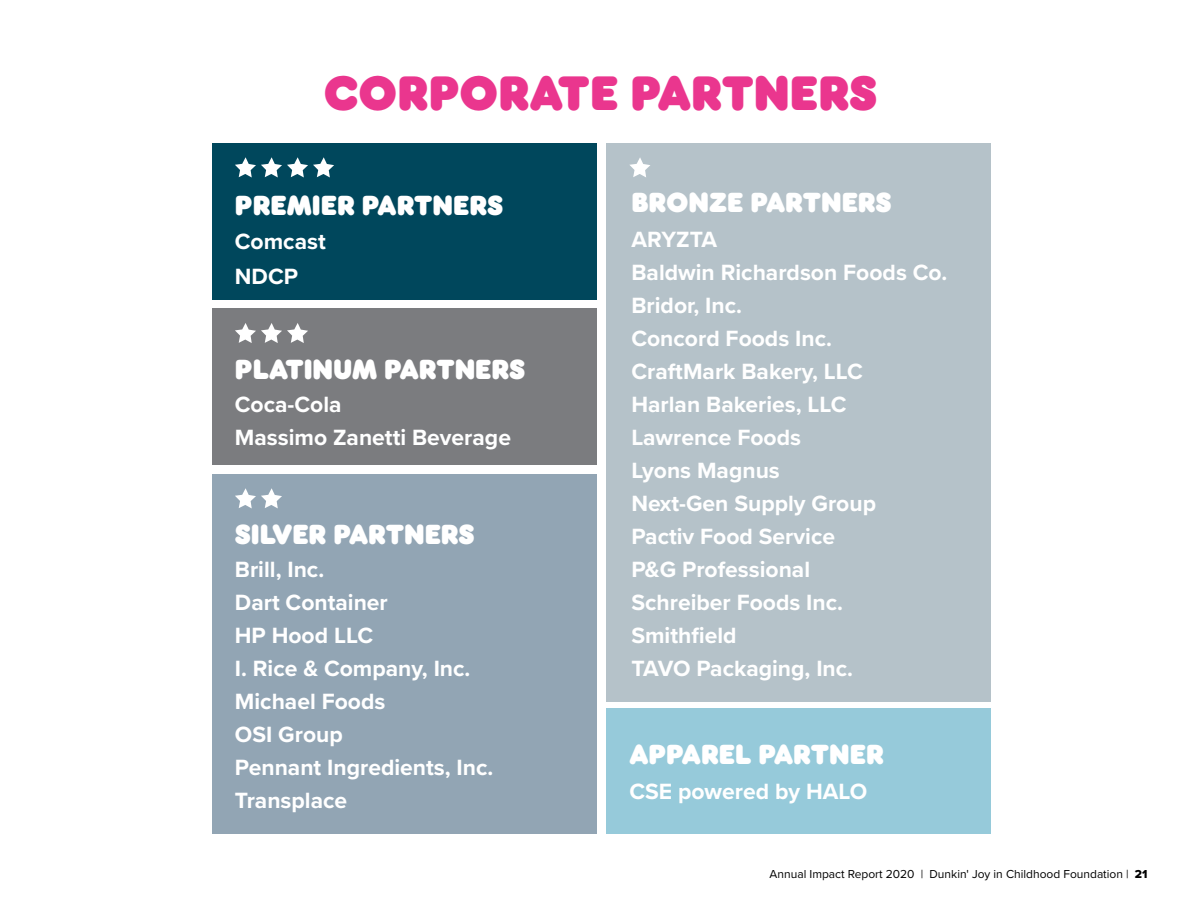
<style>
.page{position:relative;width:1188px;height:918px;background:#fff}
.page>*{position:absolute;margin:0;border:0;box-sizing:border-box;transform-origin:0 0}
.t1{font:48px "Dunkin Sans Display";color:#ea368e}
.t2{font:27.45px "Dunkin Sans Display";color:#fff}
.t3{font:700 22.95px/33px "Proxima Nova";color:#fff}
.t4{font:12px "Proxima Nova";color:#000}
.s1{font-family:"Proxima Nova Extrabld"}
</style>
<div class="page">
<div style="left:607px;top:144px;width:384px;height:558px;background:#b5c2c9"></div>
<div style="left:212px;top:144px;width:385px;height:156px;background:#00475c"></div>
<div style="left:212px;top:308px;width:385px;height:156px;background:#7b7c7f"></div>
<div style="left:212px;top:474px;width:385px;height:360px;background:#92a5b4"></div>
<div style="left:607px;top:709px;width:384px;height:125px;background:#96cada"></div>
<svg style="left:235px;top:157px;width:99px;height:20px"></svg>
<svg style="left:629px;top:157px;width:21px;height:20px"></svg>
<svg style="left:235px;top:488px;width:47px;height:20px"></svg>
<svg style="left:235px;top:323px;width:73px;height:20px"></svg>
<h1 class="t1" style="left:324px;top:60px;width:555px">CORPORATE PARTNERS</h1>
<p class="t2" style="left:235px;top:186px;width:270px">PREMIER PARTNERS</p>
<p class="t3" style="left:235px;top:224px;width:92px;line-height:34.7px">Comcast<br>NDCP</p>
<p class="t2" style="left:235px;top:350px;width:292px">PLATINUM PARTNERS</p>
<p class="t3" style="left:235px;top:387px;width:278px">Coca-Cola<br>Massimo Zanetti Beverage</p>
<p class="t2" style="left:235px;top:515px;width:241px">SILVER PARTNERS</p>
<p class="t3" style="left:235px;top:552px;width:260px">Brill, Inc.<br>Dart Container<br>HP Hood LLC<br>I. Rice &amp; Company, Inc.<br>Michael Foods<br>OSI Group<br>Pennant Ingredients, Inc.<br>Transplace</p>
<p class="t2" style="left:631px;top:184px;width:262px">BRONZE PARTNERS</p>
<p class="t3" style="left:631px;top:222px;width:318px">ARYZTA<br>Baldwin Richardson Foods Co.<br>Bridor, Inc.<br>Concord Foods Inc.<br>CraftMark Bakery, LLC<br>Harlan Bakeries, LLC<br>Lawrence Foods<br>Lyons Magnus<br>Next-Gen Supply Group<br>Pactiv Food Service<br>P&amp;G Professional<br>Schreiber Foods Inc.<br>Smithfield<br>TAVO Packaging, Inc.</p>
<p class="t2" style="left:629px;top:735px;width:256px">APPAREL PARTNER</p>
<p class="t3" style="left:629px;top:774px;width:239px">CSE powered by HALO</p>
<p class="t4" style="left:770px;top:865px;width:379px">Annual Impact Report 2020 | Dunkin' Joy in Childhood Foundation | <span class="s1">21</span></p>
</div>
